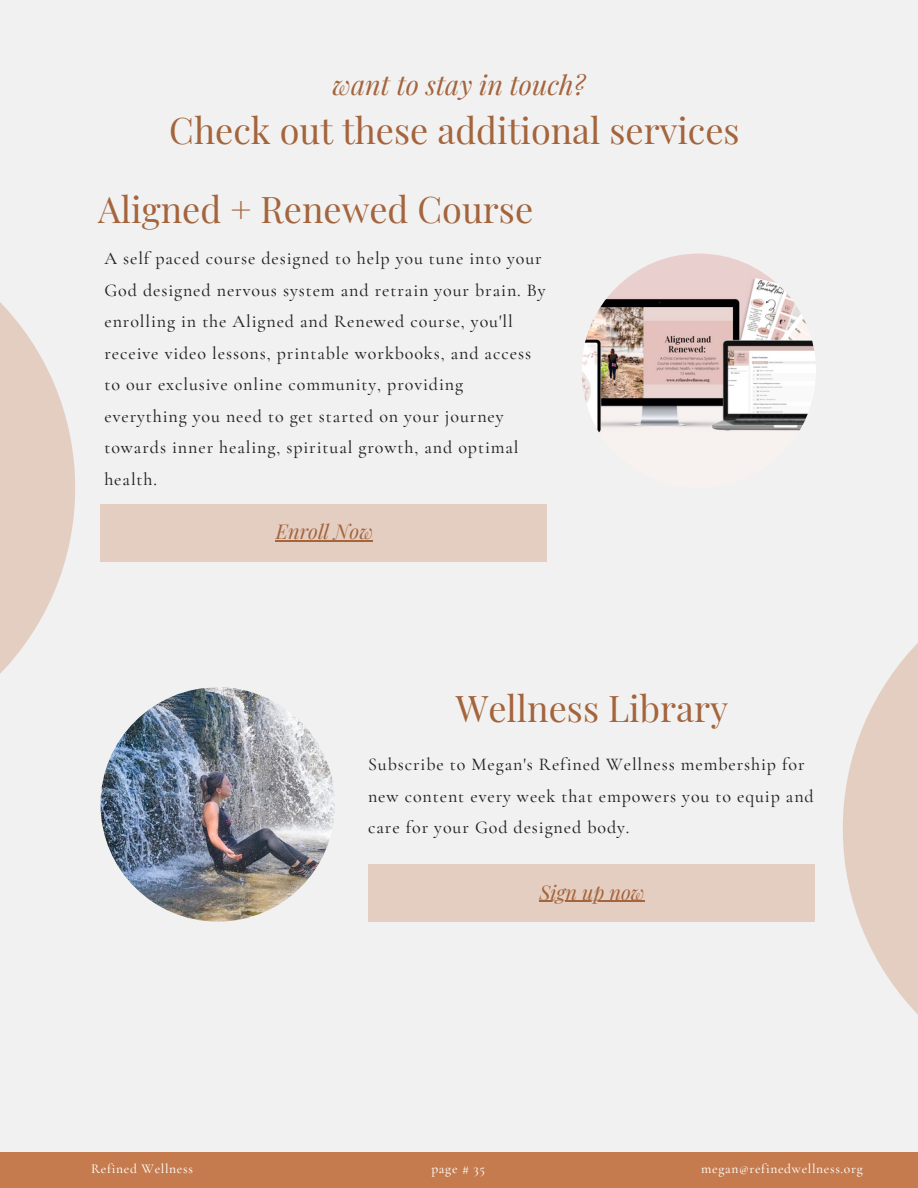
<style>
.page{position:relative;width:918px;height:1188px;background:#f1f1f1}
.page>*{position:absolute;margin:0;border:0;box-sizing:border-box;transform-origin:0 0}
.t1{font:36px "Playfair Display";color:#a4643c}
.t2{font:italic 27px "Playfair Display";color:#a4643c}
.t3{font:italic 19.95px "Playfair Display";color:#a4643c}
.t4{font:500 18px/31.5px "Cormorant Garamond";letter-spacing:.05em;color:#222}
.t5{font:500 13.5px "Cormorant Garamond";letter-spacing:.05em;color:#fff}
</style>
<div class="page">
<img style="left:101px;top:687px;width:234px;height:235px;border-radius:50%">
<div style="left:368px;top:864px;width:447px;height:58px;background:#e4cec1"></div>
<hr style="left:539px;top:901px;width:106px;height:1px;background:#a4643c">
<img style="left:582px;top:254px;width:234px;height:234px;border-radius:50%">
<div style="left:101px;top:504px;width:446px;height:57px;background:#e4cec1"></div>
<hr style="left:276px;top:540px;width:97px;height:2px;background:#a4643c">
<svg style="left:0;top:302px;width:75px;height:372px;fill:#e4cec1"></svg>
<svg style="left:843px;top:643px;width:75px;height:371px;fill:#e4cec1"></svg>
<div style="left:0;top:1153px;width:918px;height:35px;background:#c57b4d"></div>
<h2 class="t2" style="left:333px;top:66px;width:254px">want to stay in touch?</h2>
<h1 class="t1" style="left:169px;top:105px;width:572px">Check out these additional services</h1>
<h1 class="t1" style="left:98px;top:184px;width:437px">Aligned + Renewed Course</h1>
<p class="t4" style="left:104px;top:243px;width:443px">A self paced course designed to help you tune into your God designed nervous system and retrain your brain. By enrolling in the Aligned and Renewed course, you'll receive video lessons, printable workbooks, and access to our exclusive online community, providing everything you need to get started on your journey towards inner healing, spiritual growth, and optimal health.</p>
<p class="t3" style="left:276px;top:518px;width:99px">Enroll Now</p>
<h1 class="t1" style="left:456px;top:683px;width:274px">Wellness Library</h1>
<p class="t4" style="left:368px;top:749px;width:447px">Subscribe to Megan's Refined Wellness membership for new content every week that empowers you to equip and care for your God designed body.</p>
<p class="t3" style="left:539px;top:878px;width:107px">Sign up now</p>
<p class="t5" style="left:91px;top:1160px;width:103px">Refined Wellness</p>
<p class="t5" style="left:431px;top:1160px;width:55px">page # 35</p>
<p class="t5" style="left:701px;top:1160px;width:163px">megan@refinedwellness.org</p>
</div>
